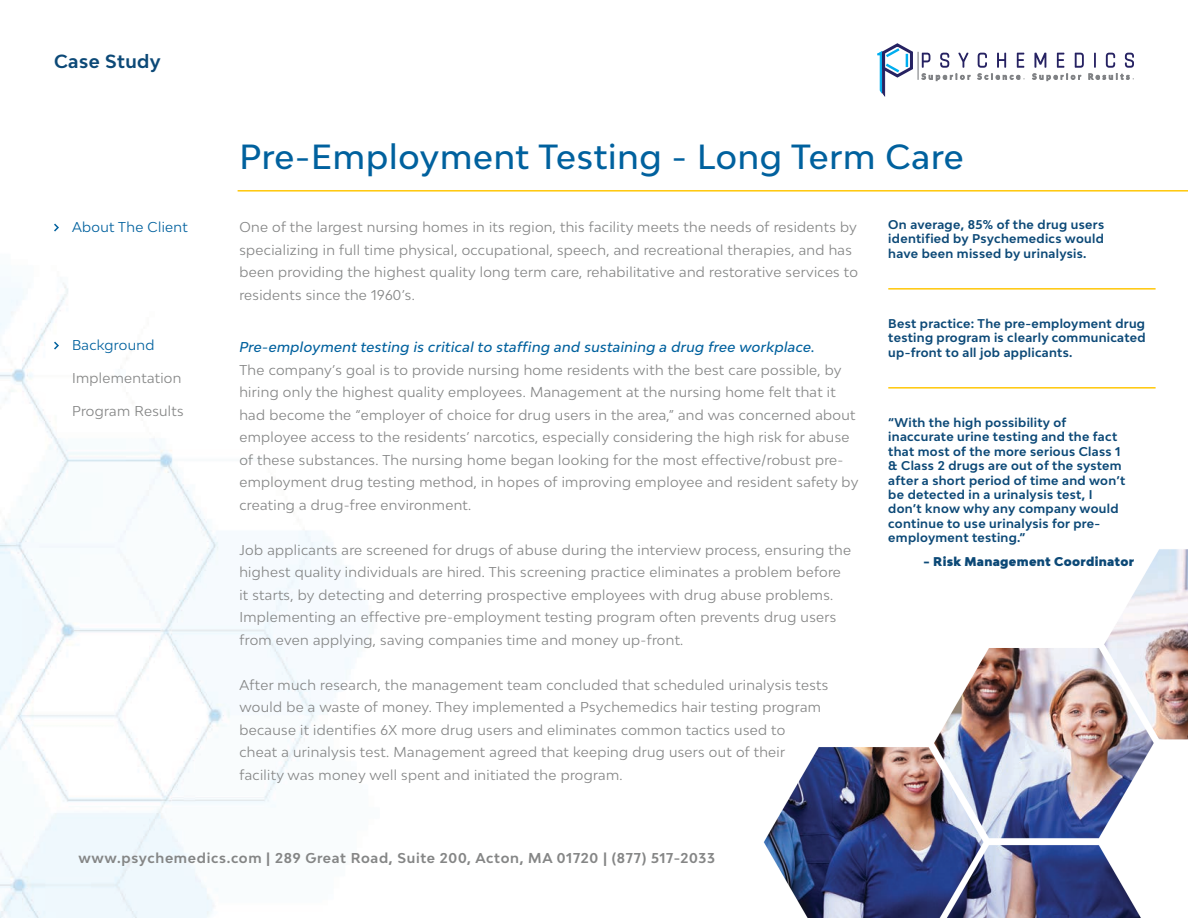
<style>
.page{position:relative;width:1188px;height:918px;background:#fff}
.page>*{position:absolute;margin:0;border:0;box-sizing:border-box;transform-origin:0 0}
.t1{font:500 33px "Bw Modelica";letter-spacing:.025em;color:#00619e}
.t2{font:700 18px "Bw Modelica";letter-spacing:.025em;color:#0c4977}
.t3{font:13.5px/22.5px "Bw Modelica";letter-spacing:.025em;color:#858686}
.t4{font:italic 500 13.5px "Bw Modelica";letter-spacing:.025em;color:#00619e}
.t5{font:700 13.5px "Bw Modelica";letter-spacing:.05em;color:#858686}
.t6{font:13.5px "Bw Modelica";letter-spacing:.025em;color:#00619e}
.t7{font:700 12px/14.4px "Bw Modelica";letter-spacing:.025em;color:#0c4977;text-align:justify}
.t8{font:900 12px "Bw Modelica";letter-spacing:.025em;color:#0c4977}
</style>
<div class="page">
<img style="left:0;top:52px;width:1188px;height:866px">
<svg style="left:977px;top:53px;width:48px;height:27px"></svg>
<svg style="left:1032px;top:53px;width:102px;height:28px"></svg>
<svg style="left:878px;top:43px;width:93px;height:55px"></svg>
<svg style="left:52px;top:222px;width:8px;height:11px"></svg>
<svg style="left:52px;top:340px;width:8px;height:11px"></svg>
<hr style="left:238px;top:190px;width:950px;height:2px;background:#ffc708">
<hr style="left:888px;top:288px;width:268px;height:2px;background:#ffc708">
<hr style="left:888px;top:387px;width:268px;height:2px;background:#ffc708">
<p class="t2" style="left:54px;top:50px;width:108px">Case Study</p>
<p class="t6" style="left:72px;top:218px;width:117px">About The Client</p>
<p class="t6" style="left:72px;top:336px;width:84px">Background</p>
<p class="t3" style="left:72px;top:367px;width:111px">Implementation</p>
<p class="t3" style="left:72px;top:400px;width:113px">Program Results</p>
<p class="t1" style="left:239px;top:135px;width:726px">Pre-Employment Testing - Long Term Care</p>
<p class="t3" style="left:239px;top:216px;width:620px">One of the largest nursing homes in its region, this facility meets the needs of residents by specializing in full time physical, occupational, speech, and recreational therapies, and has been providing the highest quality long term care, rehabilitative and restorative services to residents since the 1960’s.</p>
<p class="t4" style="left:239px;top:338px;width:577px">Pre-employment testing is critical to staffing and sustaining a drug free workplace.</p>
<p class="t3" style="left:239px;top:358px;width:621px">The company’s goal is to provide nursing home residents with the best care possible, by hiring only the highest quality employees. Management at the nursing home felt that it had become the “employer of choice for drug users in the area,” and was concerned about employee access to the residents’ narcotics, especially considering the high risk for abuse of these substances. The nursing home began looking for the most effective/robust pre&shy;employment drug testing method, in hopes of improving employee and resident safety by creating a drug-free environment.</p>
<p class="t3" style="left:239px;top:538px;width:613px">Job applicants are screened for drugs of abuse during the interview process, ensuring the highest quality individuals are hired. This screening practice eliminates a problem before it starts, by detecting and deterring prospective employees with drug abuse problems.<br>Implementing an effective pre-employment testing program often prevents drug users from even applying, saving companies time and money up-front.</p>
<p class="t3" style="left:239px;top:673px;width:590px">After much research, the management team concluded that scheduled urinalysis tests would be a waste of money. They implemented a Psychemedics hair testing program because it identifies 6X more drug users and eliminates common tactics used to<br>cheat a urinalysis test. Management agreed that keeping drug users out of their facility was money well spent and initiated the program.</p>
<p class="t7" style="left:888px;top:217px;width:217px">On average, 85% of the drug users identified by Psychemedics would have been missed by urinalysis.</p>
<p class="t7" style="left:888px;top:316px;width:259px">Best practice: The pre-employment drug testing program is clearly communicated up-front to all job applicants.</p>
<p class="t7" style="left:888px;top:415px;width:238px;text-align:left">“With the high possibility of inaccurate urine testing and the fact that most of the more serious Class 1 &amp; Class 2 drugs are out of the system after a short period of time and won’t be detected in a urinalysis test, I don’t know why any company would continue to use urinalysis for pre&shy;employment testing.”</p>
<p class="t8" style="left:924px;top:554px;width:212px">- Risk Management Coordinator</p>
<p class="t5" style="left:78px;top:849px;width:638px">www.psychemedics.com | 289 Great Road, Suite 200, Acton, MA 01720 | (877) 517-2033</p>
</div>
